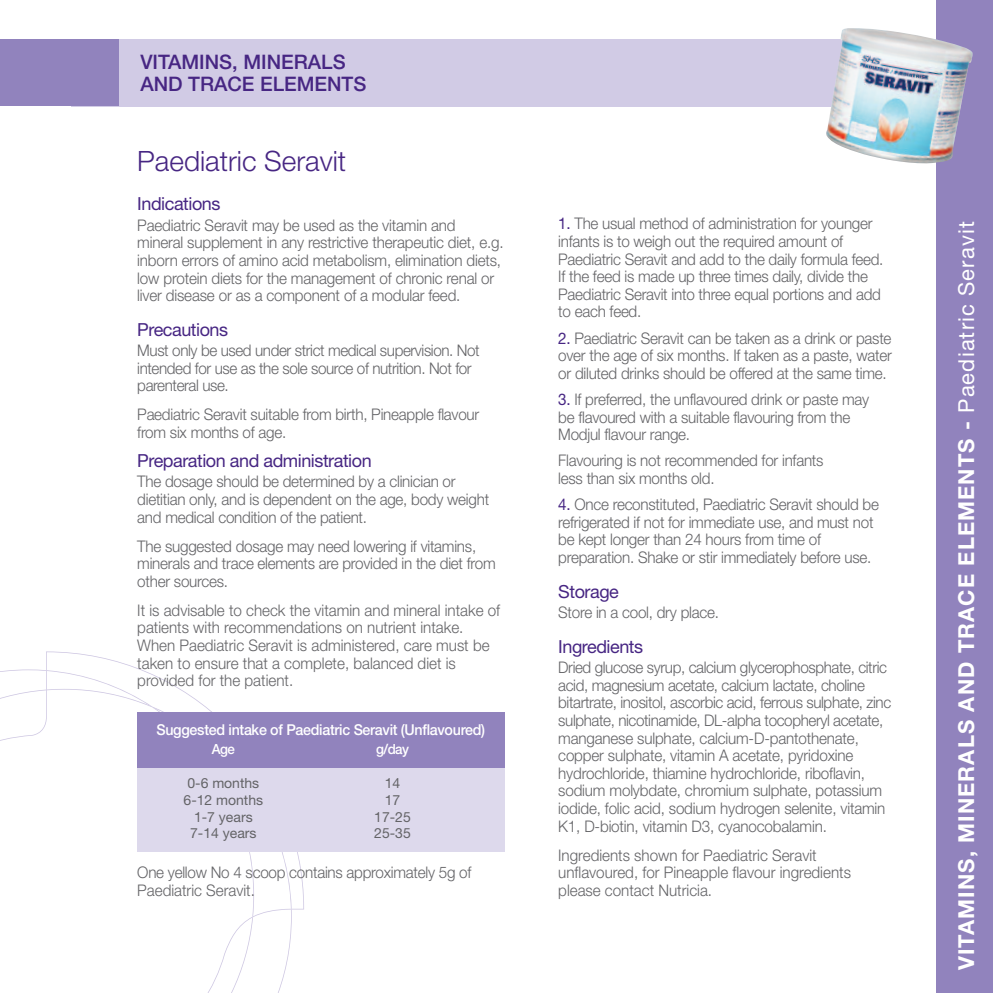
<style>
.page{position:relative;width:993px;height:993px;background:#fff}
.page>*{position:absolute;margin:0;border:0;box-sizing:border-box;transform-origin:0 0}
.t1{font:300 28px "Helvetica Neue";color:#472683}
.t2{font:700 22px "Helvetica Neue";letter-spacing:.05em;color:#fff}
.t3{font:500 20px/22px "Helvetica Neue";color:#472683}
.t4{font:18px "Helvetica Neue";letter-spacing:-.025em;color:#472683}
.t5{font:300 16px/17.6px "Helvetica Neue";letter-spacing:-.015em;color:#636366;scale:.95 1}
.t6{font:500 15px "Helvetica Neue";letter-spacing:-.02em;color:#fff;scale:.95 1}
.t7{font:14px "Helvetica Neue";color:#636366}
.t8{font:500 14px "Helvetica Neue";letter-spacing:-.04em;color:#fff;scale:.95 1}
.s1{font-weight:400;color:#472683}
.s2{font-weight:400}
</style>
<div class="page">
<svg style="left:0;top:651px;width:304px;height:341px"></svg>
<div style="left:137px;top:714px;width:368px;height:137px;background:#ddd9ec"></div>
<div style="left:137px;top:712px;width:368px;height:55px;background:#9183bd"></div>
<div style="left:71px;top:39px;width:904px;height:67px;background:#d1cbe5"></div>
<div style="left:0;top:40px;width:118px;height:66px;background:#9183bd"></div>
<div style="left:935px;top:0;width:57px;height:992px;background:#9183bd"></div>
<img style="left:824px;top:27px;width:148px;height:136px">
<p class="t3" style="left:140px;top:53px;width:227px">VITAMINS, MINERALS<br>AND TRACE ELEMENTS</p>
<p class="t1" style="left:137px;top:151px;width:210px">Paediatric Seravit</p>
<p class="t4" style="left:137px;top:197px;width:85px">Indications</p>
<p class="t5" style="left:137px;top:217px;width:387px">Paediatric Seravit may be used as the vitamin and mineral supplement in any restrictive therapeutic diet, e.g. inborn errors of amino acid metabolism, elimination diets, low protein diets for the management of chronic renal or liver disease or as a component of a modular feed.</p>
<p class="t4" style="left:137px;top:323px;width:92px">Precautions</p>
<p class="t5" style="left:137px;top:343px;width:362px">Must only be used under strict medical supervision. Not intended for use as the sole source of nutrition. Not for parenteral use.</p>
<p class="t5" style="left:137px;top:407px;width:361px">Paediatric Seravit suitable from birth, Pineapple flavour from six months of age.</p>
<p class="t4" style="left:137px;top:454px;width:236px">Preparation and administration</p>
<p class="t5" style="left:137px;top:474px;width:372px">The dosage should be determined by a clinician or dietitian only, and is dependent on the age, body weight and medical condition of the patient.</p>
<p class="t5" style="left:137px;top:538px;width:378px">The suggested dosage may need lowering if vitamins, minerals and trace elements are provided in the diet from other sources.</p>
<p class="t5" style="left:137px;top:602px;width:383px">It is advisable to check the vitamin and mineral intake of patients with recommendations on nutrient intake.<br>When Paediatric Seravit is administered, care must be taken to ensure that a complete, balanced diet is provided for the patient.</p>
<p class="t6" style="left:156px;top:723px;width:347px">Suggested intake of Paediatric Seravit (Unflavoured)</p>
<p class="t8" style="left:212px;top:744px;width:26px">Age</p>
<p class="t8" style="left:376px;top:744px;width:36px">g/day</p>
<p class="t7" style="left:187px;top:777px;width:73px">0-6 months</p>
<p class="t7" style="left:384px;top:777px;width:17px">14</p>
<p class="t7" style="left:183px;top:794px;width:81px">6-12 months</p>
<p class="t7" style="left:384px;top:794px;width:17px">17</p>
<p class="t7" style="left:194px;top:811px;width:60px">1-7 years</p>
<p class="t7" style="left:374px;top:811px;width:38px">17-25</p>
<p class="t7" style="left:190px;top:828px;width:68px">7-14 years</p>
<p class="t7" style="left:374px;top:828px;width:38px">25-35</p>
<p class="t5" style="left:137px;top:865px;width:353px">One yellow No 4 scoop contains approximately 5g of<br>Paediatric Seravit.</p>
<p class="t5" style="left:558px;top:216px;width:344px"><span class="s1">1.</span> The usual method of administration for younger infants is to weigh out the required amount of Paediatric Seravit and add to the daily formula feed.<br>If the feed is made up three times daily, divide the Paediatric Seravit into three equal portions and add to each feed.</p>
<p class="t5" style="left:558px;top:330px;width:352px;text-align:justify"><span class="s1">2.</span> Paediatric Seravit can be taken as a drink or paste over the age of six months. If taken as a paste, water or diluted drinks should be offered at the same time.</p>
<p class="t5" style="left:558px;top:392px;width:328px"><span class="s1">3.</span> If preferred, the unflavoured drink or paste may be flavoured with a suitable flavouring from the<br>Modjul flavour range.</p>
<p class="t5" style="left:558px;top:453px;width:280px">Flavouring is not recommended for infants less than six months old.</p>
<p class="t5" style="left:558px;top:497px;width:339px"><span class="s1">4.</span> Once reconstituted, Paediatric Seravit should be refrigerated if not for immediate use, and must not be kept longer than 24 hours from time of preparation. Shake or stir immediately before use.</p>
<p class="t4" style="left:558px;top:584px;width:62px">Storage</p>
<p class="t5" style="left:558px;top:604px;width:170px">Store in a cool, dry place.</p>
<p class="t4" style="left:558px;top:639px;width:86px">Ingredients</p>
<p class="t5" style="left:558px;top:660px;width:352px">Dried glucose syrup, calcium glycerophosphate, citric acid, magnesium acetate, calcium lactate, choline bitartrate, inositol, ascorbic acid, ferrous sulphate, zinc sulphate, nicotinamide, DL-alpha tocopheryl acetate, manganese sulphate, calcium-D-pantothenate, copper sulphate, vitamin A acetate, pyridoxine hydrochloride, thiamine hydrochloride, riboflavin, sodium molybdate, chromium sulphate, potassium iodide, folic acid, sodium hydrogen selenite, vitamin K1, D-biotin, vitamin D3, cyanocobalamin.</p>
<p class="t5" style="left:558px;top:847px;width:309px">Ingredients shown for Paediatric Seravit unflavoured, for Pineapple flavour ingredients please contact Nutricia.</p>
<p class="t2" style="left:958px;top:969px;width:750px;rotate:-90deg">VITAMINS, MINERALS AND TRACE ELEMENTS - <span class="s2">Paediatric Seravit</span></p>
</div>
